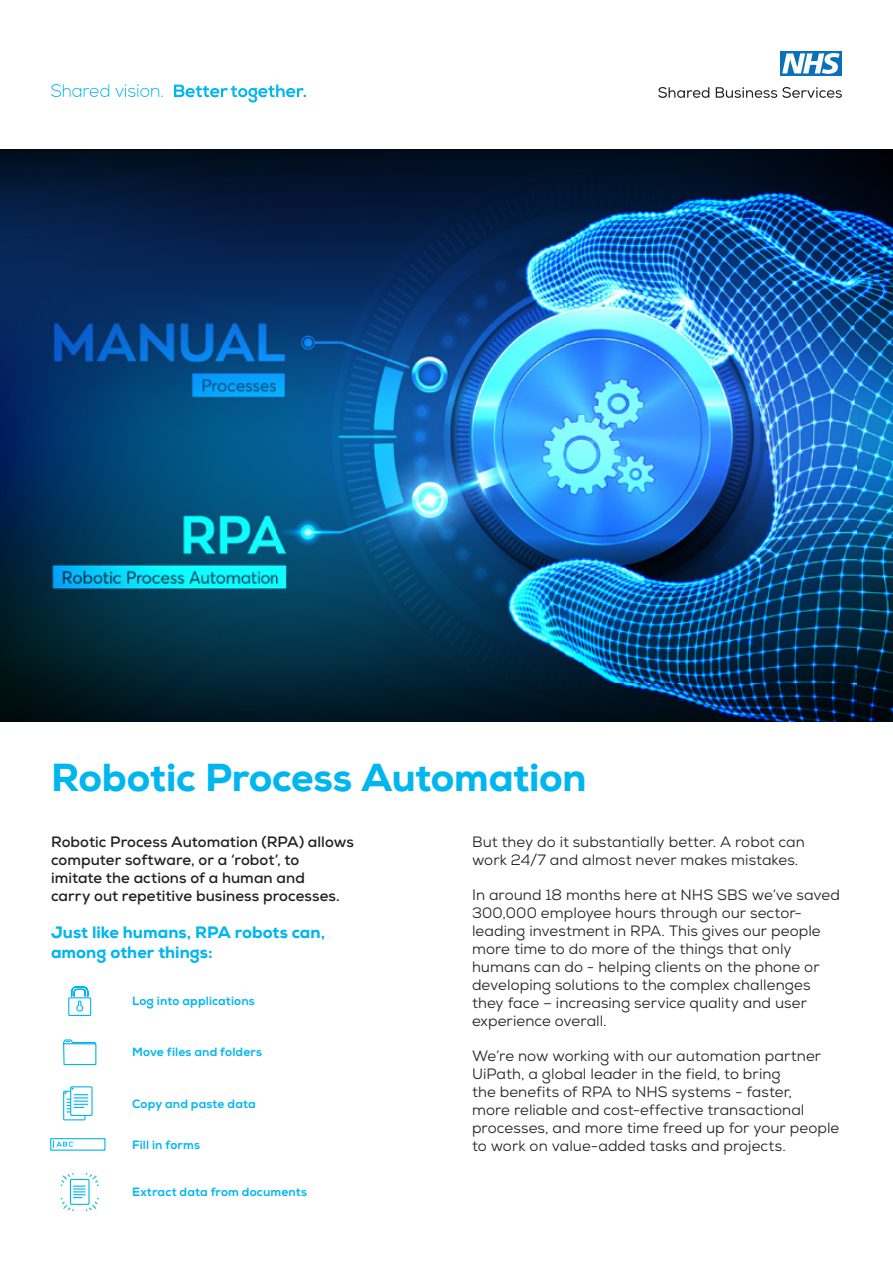
<style>
.page{position:relative;width:893px;height:1263px;background:#fff}
.page>*{position:absolute;margin:0;border:0;box-sizing:border-box;transform-origin:0 0}
.t1{font:800 39px "Nexa";letter-spacing:-.01em;color:#00b6ef}
.t2{font:800 16.5px/19.8px "Nexa";color:#00b6ef}
.BC1{font:15px/18px "Nexa";letter-spacing:.005em;color:#231f20}
.IP1{font:700 15px/18px "Nexa";letter-spacing:.005em;color:#231f20}
.Captions{font:12px "Nexa X Bold";letter-spacing:.01em;color:#00b6ef}
</style>
<div class="page">
<svg style="left:51px;top:84px;width:58px;height:13px"></svg>
<svg style="left:115px;top:84px;width:48px;height:13px"></svg>
<svg style="left:174px;top:85px;width:132px;height:18px"></svg>
<div style="left:780px;top:51px;width:62px;height:25px;background:#0970b9"></div>
<svg style="left:782px;top:53px;width:58px;height:21px"></svg>
<svg style="left:658px;top:87px;width:51px;height:11px"></svg>
<svg style="left:716px;top:87px;width:126px;height:11px"></svg>
<img style="left:0;top:149px;width:893px;height:572px">
<div style="left:50px;top:1138px;width:55px;height:13px;border:1px solid #00b6ef"></div>
<svg style="left:53px;top:1140px;width:20px;height:8px"></svg>
<svg style="left:63px;top:1039px;width:34px;height:26px"></svg>
<div style="left:63px;top:1091px;width:23px;height:29px;border:1px solid #00b6ef"></div>
<div style="left:71px;top:1087px;width:21px;height:28px;background:#fff"></div>
<div style="left:70px;top:1086px;width:23px;height:30px;border:1px solid #00b6ef"></div>
<svg style="left:64px;top:1087px;width:24px;height:25px"></svg>
<svg style="left:68px;top:986px;width:24px;height:30px"></svg>
<svg style="left:60px;top:1173px;width:39px;height:38px"></svg>
<h1 class="t1" style="left:51px;top:753px;width:537px">Robotic Process Automation</h1>
<p class="IP1" style="left:51px;top:833px;width:304px">Robotic Process Automation (RPA) allows computer software, or a ‘robot’, to imitate the actions of a human and<br>carry out repetitive business processes.</p>
<h2 class="t2" style="left:51px;top:922px;width:276px">Just like humans, RPA robots can, among other things:</h2>
<p class="Captions" style="left:132px;top:994px;width:124px">Log into applications</p>
<p class="Captions" style="left:132px;top:1045px;width:132px">Move files and folders</p>
<p class="Captions" style="left:132px;top:1096px;width:125px">Copy and paste data</p>
<p class="Captions" style="left:132px;top:1137px;width:70px">Fill in forms</p>
<p class="Captions" style="left:132px;top:1185px;width:177px">Extract data from documents</p>
<p class="BC1" style="left:472px;top:833px;width:334px">But they do it substantially better. A robot can work 24/7 and almost never makes mistakes.</p>
<p class="BC1" style="left:472px;top:886px;width:370px">In around 18 months here at NHS SBS we’ve saved 300,000 employee hours through our sector&shy;leading investment in RPA. This gives our people more time to do more of the things that only humans can do - helping clients on the phone or developing solutions to the complex challenges they face – increasing service quality and user experience overall.</p>
<p class="BC1" style="left:472px;top:1047px;width:369px">We’re now working with our automation partner UiPath, a global leader in the field, to bring<br>the benefits of RPA to NHS systems - faster,<br>more reliable and cost-effective transactional processes, and more time freed up for your people to work on value-added tasks and projects.</p>
</div>
